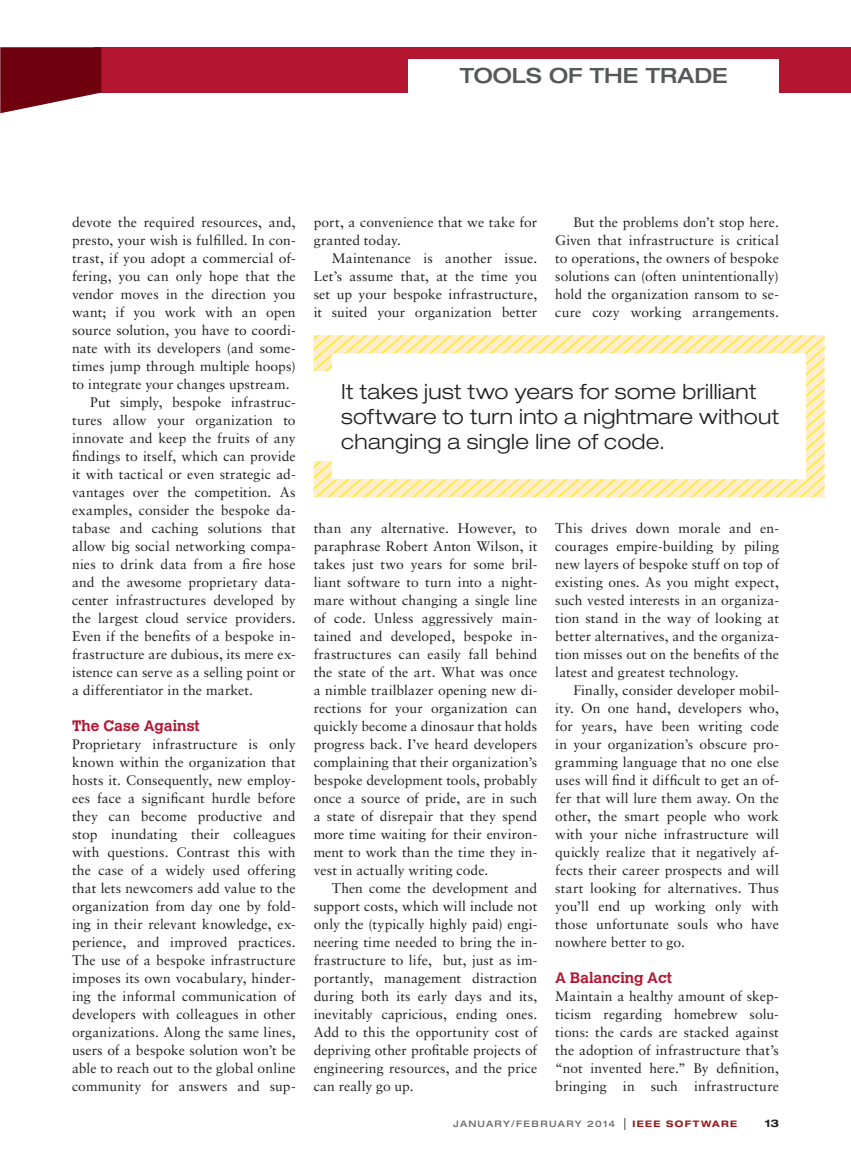
<style>
.page{position:relative;width:851px;height:1161px;background:#fff}
.page>*{position:absolute;margin:0;border:0;box-sizing:border-box;transform-origin:0 0}
.t1{font:300 expanded 21px/25.2px "Helvetica Neue LT Std";letter-spacing:.015em;color:#231f20}
.t2{font:500 expanded 21px "Helvetica Neue LT Std";color:#57585a}
.t3{font:700 15px "Calvert MT Std";color:#b41530}
.t4{font:13.8px/18px "Sabon LT Std";letter-spacing:.005em;color:#231f20;text-align:justify}
.t5{font:700 expanded 10.5px "Helvetica Neue LT Std";color:#231f20}
.t6{font:500 expanded 9px "Helvetica Neue LT Std";letter-spacing:.13em;color:#6c6d70}
.s1{font-family:"Helvetica LT Std";font-weight:400;font-stretch:condensed;font-size:12px;color:#231f20}
.s2{font-weight:700;color:#9c1418}
</style>
<div class="page">
<div style="left:94px;top:47px;width:756px;height:46px;background:#b41530"></div>
<div style="left:408px;top:59px;width:370px;height:34px;background:#fff"></div>
<svg style="left:0;top:47px;width:101px;height:66px;background:#852834"></svg>
<svg style="left:314px;top:335px;width:11px;height:162px"></svg>
<svg style="left:325px;top:335px;width:12px;height:162px"></svg>
<svg style="left:337px;top:335px;width:13px;height:162px"></svg>
<svg style="left:350px;top:335px;width:12px;height:162px"></svg>
<svg style="left:362px;top:335px;width:12px;height:162px"></svg>
<svg style="left:374px;top:335px;width:12px;height:162px"></svg>
<svg style="left:386px;top:335px;width:12px;height:162px"></svg>
<svg style="left:398px;top:335px;width:12px;height:162px"></svg>
<svg style="left:410px;top:335px;width:12px;height:162px"></svg>
<svg style="left:422px;top:335px;width:12px;height:162px"></svg>
<svg style="left:434px;top:335px;width:12px;height:162px"></svg>
<svg style="left:446px;top:335px;width:13px;height:162px"></svg>
<svg style="left:459px;top:335px;width:12px;height:162px"></svg>
<svg style="left:471px;top:335px;width:12px;height:162px"></svg>
<svg style="left:483px;top:335px;width:12px;height:162px"></svg>
<svg style="left:495px;top:335px;width:12px;height:162px"></svg>
<svg style="left:507px;top:335px;width:12px;height:162px"></svg>
<svg style="left:519px;top:335px;width:12px;height:162px"></svg>
<svg style="left:531px;top:335px;width:12px;height:162px"></svg>
<svg style="left:543px;top:335px;width:12px;height:162px"></svg>
<svg style="left:555px;top:335px;width:12px;height:162px"></svg>
<svg style="left:567px;top:335px;width:13px;height:162px"></svg>
<svg style="left:580px;top:335px;width:12px;height:162px"></svg>
<svg style="left:592px;top:335px;width:232px;height:162px"></svg>
<h1 class="t2" style="left:460px;top:63px;width:269px">TOOLS OF THE TRADE</h1>
<p class="t4" style="left:72px;top:213px;width:225px">devote the required resources, and,</p>
<p class="t4" style="left:72px;top:231px;width:225px">presto, your wish is fulfilled. In con-</p>
<p class="t4" style="left:72px;top:249px;width:225px">trast, if you adopt a commercial of-</p>
<p class="t4" style="left:72px;top:267px;width:225px">fering, you can only hope that the</p>
<p class="t4" style="left:72px;top:285px;width:225px">vendor moves in the direction you</p>
<p class="t4" style="left:72px;top:303px;width:225px">want; if you work with an open</p>
<p class="t4" style="left:72px;top:321px;width:225px">source solution, you have to coordi-</p>
<p class="t4" style="left:72px;top:339px;width:225px">nate with its developers (and some-</p>
<p class="t4" style="left:72px;top:357px;width:225px">times jump through multiple hoops)</p>
<p class="t4" style="left:72px;top:375px;width:219px">to integrate your changes upstream.</p>
<p class="t4" style="left:90px;top:393px;width:207px">Put simply, bespoke infrastruc-</p>
<p class="t4" style="left:72px;top:411px;width:225px">tures allow your organization to</p>
<p class="t4" style="left:72px;top:429px;width:225px">innovate and keep the fruits of any</p>
<p class="t4" style="left:72px;top:447px;width:225px">findings to itself, which can provide</p>
<p class="t4" style="left:72px;top:465px;width:225px">it with tactical or even strategic ad-</p>
<p class="t4" style="left:72px;top:483px;width:225px">vantages over the competition. As</p>
<p class="t4" style="left:72px;top:501px;width:225px">examples, consider the bespoke da-</p>
<p class="t4" style="left:72px;top:519px;width:225px">tabase and caching solutions that</p>
<p class="t4" style="left:72px;top:537px;width:225px">allow big social networking compa-</p>
<p class="t4" style="left:72px;top:555px;width:225px">nies to drink data from a fire hose</p>
<p class="t4" style="left:72px;top:573px;width:225px">and the awesome proprietary data-</p>
<p class="t4" style="left:72px;top:591px;width:225px">center infrastructures developed by</p>
<p class="t4" style="left:72px;top:609px;width:225px">the largest cloud service providers.</p>
<p class="t4" style="left:72px;top:627px;width:225px">Even if the benefits of a bespoke in-</p>
<p class="t4" style="left:72px;top:645px;width:225px">frastructure are dubious, its mere ex-</p>
<p class="t4" style="left:72px;top:663px;width:225px">istence can serve as a selling point or</p>
<p class="t4" style="left:72px;top:681px;width:182px">a differentiator in the market.</p>
<p class="t3" style="left:72px;top:716px;width:129px">The Case Against</p>
<p class="t4" style="left:72px;top:735px;width:225px">Proprietary infrastructure is only known within the organization that hosts it. Consequently, new employ&shy;ees face a significant hurdle before they can become productive and stop inundating their colleagues with questions. Contrast this with the case of a widely used offering that lets newcomers add value to the organization from day one by fold&shy;ing in their relevant knowledge, ex&shy;perience, and improved practices.<br>The use of a bespoke infrastructure imposes its own vocabulary, hinder&shy;ing the informal communication of developers with colleagues in other organizations. Along the same lines, users of a bespoke solution won’t be able to reach out to the global online community for answers and sup-</p>
<p class="t4" style="left:313px;top:213px;width:225px">port, a convenience that we take for granted today.</p>
<p class="t4" style="left:313px;top:249px;width:225px;text-indent:18px">Maintenance is another issue.<br>Let’s assume that, at the time you set up your bespoke infrastructure, it suited your organization better</p>
<p class="t4" style="left:555px;top:213px;width:225px;text-indent:18px">But the problems don’t stop here.<br>Given that infrastructure is critical to operations, the owners of bespoke solutions can (often unintentionally) hold the organization ransom to se&shy;cure cozy working arrangements.</p>
<h1 class="t1" style="left:341px;top:378px;width:439px">It takes just two years for some brilliant software to turn into a nightmare without changing a single line of code.</h1>
<p class="t4" style="left:313px;top:519px;width:225px">than any alternative. However, to paraphrase Robert Anton Wilson, it takes just two years for some bril&shy;liant software to turn into a night&shy;mare without changing a single line of code. Unless aggressively main&shy;tained and developed, bespoke in&shy;frastructures can easily fall behind the state of the art. What was once a nimble trailblazer opening new di&shy;rections for your organization can quickly become a dinosaur that holds progress back. I’ve heard developers complaining that their organization’s bespoke development tools, probably once a source of pride, are in such a state of disrepair that they spend more time waiting for their environ&shy;ment to work than the time they in&shy;vest in actually writing code.</p>
<p class="t4" style="left:313px;top:879px;width:225px;text-indent:18px">Then come the development and support costs, which will include not only the (typically highly paid) engi&shy;neering time needed to bring the in&shy;frastructure to life, but, just as im&shy;portantly, management distraction during both its early days and its, inevitably capricious, ending ones.<br>Add to this the opportunity cost of depriving other profitable projects of engineering resources, and the price can really go up.</p>
<p class="t4" style="left:555px;top:519px;width:225px">This drives down morale and en&shy;courages empire-building by piling new layers of bespoke stuff on top of existing ones. As you might expect, such vested interests in an organiza&shy;tion stand in the way of looking at better alternatives, and the organiza&shy;tion misses out on the benefits of the latest and greatest technology.</p>
<p class="t4" style="left:555px;top:681px;width:225px;text-indent:18px">Finally, consider developer mobil&shy;ity. On one hand, developers who, for years, have been writing code in your organization’s obscure pro&shy;gramming language that no one else uses will find it difficult to get an of&shy;fer that will lure them away. On the other, the smart people who work with your niche infrastructure will quickly realize that it negatively af&shy;fects their career prospects and will start looking for alternatives. Thus you’ll end up working only with those unfortunate souls who have nowhere better to go.</p>
<p class="t3" style="left:555px;top:968px;width:118px">A Balancing Act</p>
<p class="t4" style="left:555px;top:987px;width:225px">Maintain a healthy amount of skep&shy;ticism regarding homebrew solu&shy;tions: the cards are stacked against the adoption of infrastructure that’s “not invented here.” By definition, bringing in such infrastructure</p>
<p class="t6" style="left:453px;top:1118px;width:284px">JANUARY/FEBRUARY 2014 <span class="s1">|</span> <span class="s2">IEEE SOFTWARE</span></p>
<p class="t5" style="left:764px;top:1117px;width:16px">13</p>
</div>
